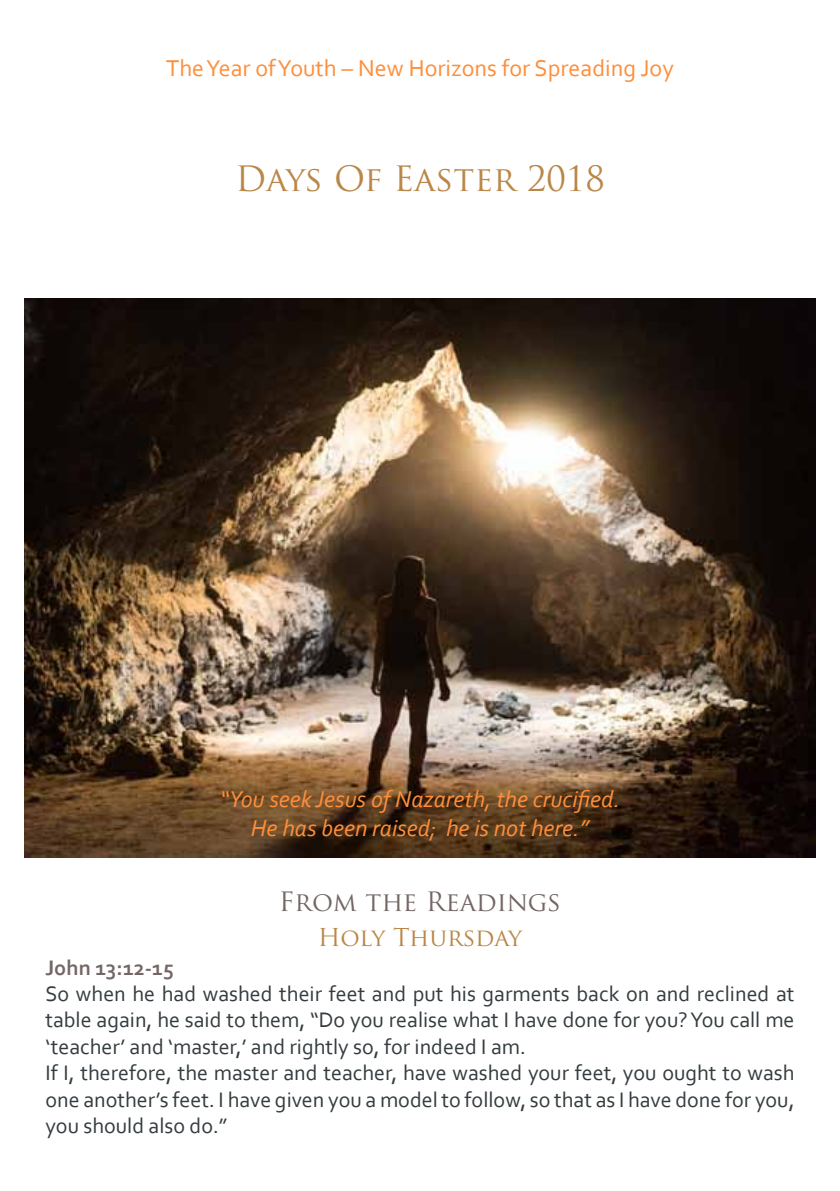
<style>
.page{position:relative;width:840px;height:1191px;background:#fff}
.page>*{position:absolute;margin:0;border:0;box-sizing:border-box;transform-origin:0 0}
.t1{font:34px "Trajan Pro";color:#ba8748}
.t2{font:26px "Trajan Pro";color:#746665}
.t3{font:italic 24px/28.8px "Corbel";color:#fe8e3a;text-align:center}
.t4{font:24px "Corbel";color:#fe8e3a}
.t5{font:24px "Trajan Pro";letter-spacing:-.02em;color:#ba8748}
.t6{font:22px/26.4px "Corbel";color:#343c3f}
.t7{font:700 22px "Corbel";color:#746665}
</style>
<div class="page">
<img style="left:25px;top:298px;width:789px;height:560px">
<p class="t4" style="left:166px;top:53px;width:509px">The Year of Youth – New Horizons for Spreading Joy</p>
<h1 class="t1" style="left:235px;top:157px;width:371px">Days Of Easter 2018</h1>
<p class="t3" style="left:220px;top:784px;width:402px">“You seek Jesus of Nazareth, the crucified.<br>He has been raised; he is not here.”</p>
<p class="t2" style="left:279px;top:885px;width:283px">From the Readings</p>
<p class="t5" style="left:318px;top:922px;width:205px">Holy Thursday</p>
<p class="t7" style="left:45px;top:953px;width:130px">John 13:12-15</p>
<p class="t6" style="left:45px;top:980px;width:750px">So when he had washed their feet and put his garments back on and reclined at table again, he said to them, “Do you realise what I have done for you? You call me ‘teacher’ and ‘master,’ and rightly so, for indeed I am.<br>If I, therefore, the master and teacher, have washed your feet, you ought to wash one another’s feet. I have given you a model to follow, so that as I have done for you, you should also do.”</p>
</div>
